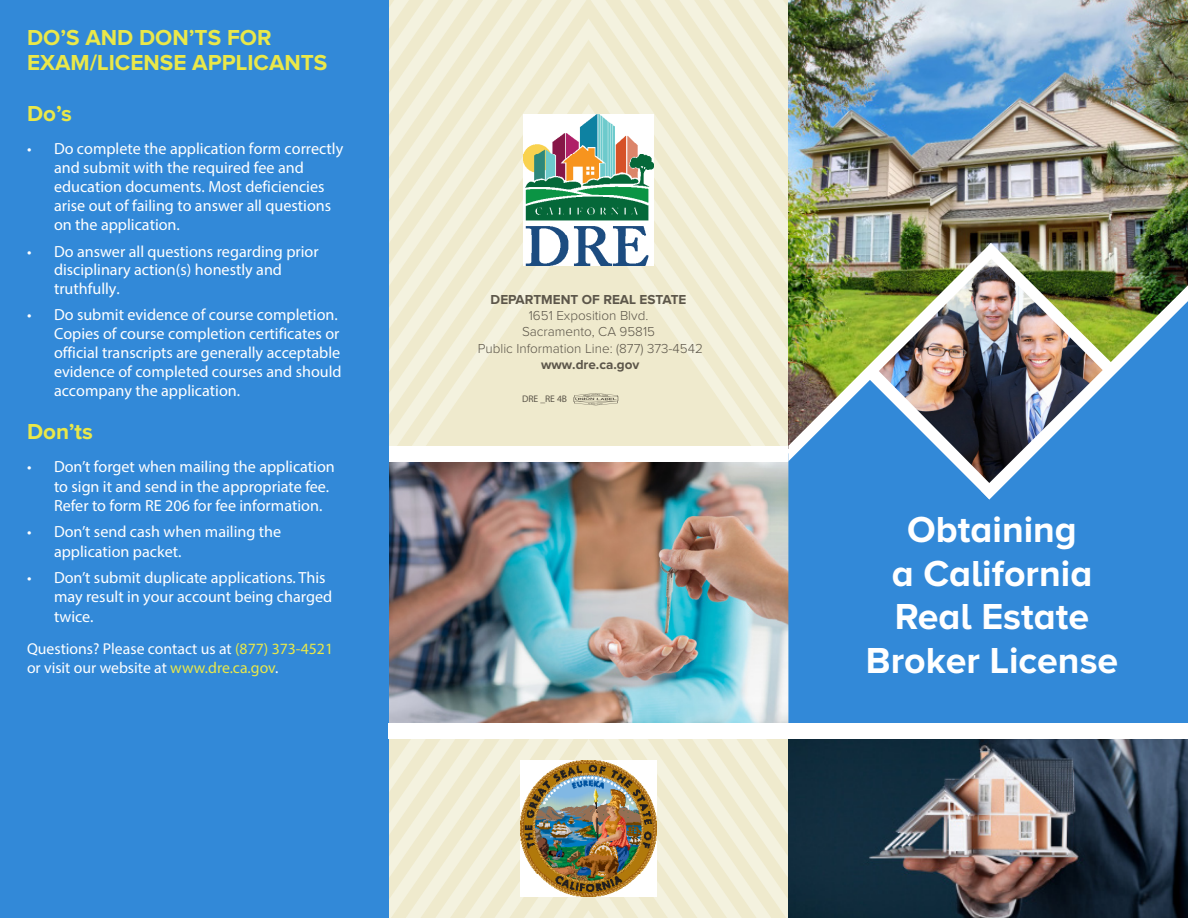
<style>
.page{position:relative;width:1188px;height:918px;background:#fff}
.page>*{position:absolute;margin:0;border:0;box-sizing:border-box;transform-origin:0 0}
.t1{font:700 37.5px/43.5px "Proxima Nova A";color:#fff;text-align:center}
.t2{font:700 22.5px/25.5px "Proxima Nova A";color:#eae849}
.t3{font:16.2px/19px "Myriad Pro";color:#fff}
.t4{font:15.75px/18.9px "Myriad Pro";color:#fff}
.t5{font:300 13.5px/16.2px "Proxima Nova";color:#5c564a;text-align:center}
.t6{font:700 13.5px "Proxima Nova";color:#5c564a}
.t7{font:9.6px "Myriad Pro";color:#5c564a}
.s1{font-size:15.75px}
.s2{color:#eae849}
</style>
<div class="page">
<svg style="left:389px;top:415px;width:399px;height:31px;fill:#efeacd"></svg>
<svg style="left:389px;top:372px;width:399px;height:43px;fill:#efeacd"></svg>
<svg style="left:389px;top:329px;width:399px;height:43px;fill:#efeacd"></svg>
<svg style="left:389px;top:286px;width:399px;height:43px;fill:#efeacd"></svg>
<svg style="left:389px;top:244px;width:399px;height:42px;fill:#efeacd"></svg>
<svg style="left:389px;top:201px;width:399px;height:43px"></svg>
<svg style="left:389px;top:158px;width:399px;height:43px"></svg>
<svg style="left:389px;top:115px;width:399px;height:43px"></svg>
<svg style="left:389px;top:72px;width:399px;height:43px;fill:#f1edd5"></svg>
<svg style="left:389px;top:0;width:399px;height:72px"></svg>
<svg style="left:389px;top:878px;width:399px;height:40px;fill:#f1edd5"></svg>
<svg style="left:389px;top:836px;width:399px;height:42px;fill:#f1eed7"></svg>
<svg style="left:389px;top:793px;width:399px;height:43px;fill:#f1edd5"></svg>
<svg style="left:389px;top:739px;width:399px;height:54px;fill:#f1edd5"></svg>
<img style="left:389px;top:462px;width:399px;height:261px">
<img style="left:788px;top:0;width:400px;height:285px">
<div style="left:788px;top:461px;width:400px;height:262px;background:#3289d8"></div>
<svg style="left:981px;top:285px;width:207px;height:215px;fill:#3289d8"></svg>
<img style="left:867px;top:243px;width:250px;height:256px">
<img style="left:788px;top:243px;width:211px;height:218px">
<div style="left:0;top:0;width:389px;height:918px;background:#3289d8"></div>
<img style="left:788px;top:739px;width:400px;height:179px">
<img style="left:521px;top:761px;width:135px;height:135px">
<svg style="left:574px;top:393px;width:44px;height:12px"></svg>
<img style="left:524px;top:114px;width:129px;height:152px">
<h2 class="t2" style="left:27px;top:24px;width:302px">DO’S AND DON’TS FOR<br>EXAM/LICENSE APPLICANTS</h2>
<h2 class="t2" style="left:27px;top:101px;width:46px">Do’s</h2>
<p class="t3" style="left:54px;top:139px;width:291px;text-indent:-27px"><span class="s1">•</span> Do complete the application form correctly and submit with the required fee and education documents. Most deficiencies arise out of failing to answer all questions on the application.</p>
<p class="t3" style="left:54px;top:242px;width:266px;line-height:18.6px;text-indent:-27px"><span class="s1">•</span> Do answer all questions regarding prior disciplinary action(s) honestly and truthfully.</p>
<p class="t3" style="left:54px;top:305px;width:289px;text-indent:-27px"><span class="s1">•</span> Do submit evidence of course completion.<br>Copies of course completion certificates or official transcripts are generally acceptable evidence of completed courses and should accompany the application.</p>
<h2 class="t2" style="left:27px;top:419px;width:67px">Don’ts</h2>
<p class="t3" style="left:54px;top:457px;width:282px;text-indent:-27px"><span class="s1">•</span> Don’t forget when mailing the application to sign it and send in the appropriate fee.<br>Refer to form RE 206 for fee information.</p>
<p class="t3" style="left:54px;top:522px;width:229px;text-indent:-27px"><span class="s1">•</span> Don’t send cash when mailing the application packet.</p>
<p class="t3" style="left:54px;top:568px;width:280px;text-indent:-27px"><span class="s1">•</span> Don’t submit duplicate applications. This may result in your account being charged twice.</p>
<p class="t4" style="left:27px;top:639px;width:308px">Questions? Please contact us at <span class="s2">(877) 373-4521 </span>or visit our website at <span class="s2">www.dre.ca.gov</span>.</p>
<p class="t6" style="left:491px;top:292px;width:197px">DEPARTMENT OF REAL ESTATE</p>
<p class="t5" style="left:478px;top:307px;width:227px">1651 Exposition Blvd.<br>Sacramento, CA 95815<br>Public Information Line: (877) 373-4542</p>
<p class="t6" style="left:541px;top:357px;width:100px">www.dre.ca.gov</p>
<p class="t7" style="left:522px;top:393px;width:47px">DRE _RE 4B</p>
<h1 class="t1" style="left:866px;top:507px;width:254px">Obtaining<br>a California<br>Real Estate<br>Broker License</h1>
</div>
